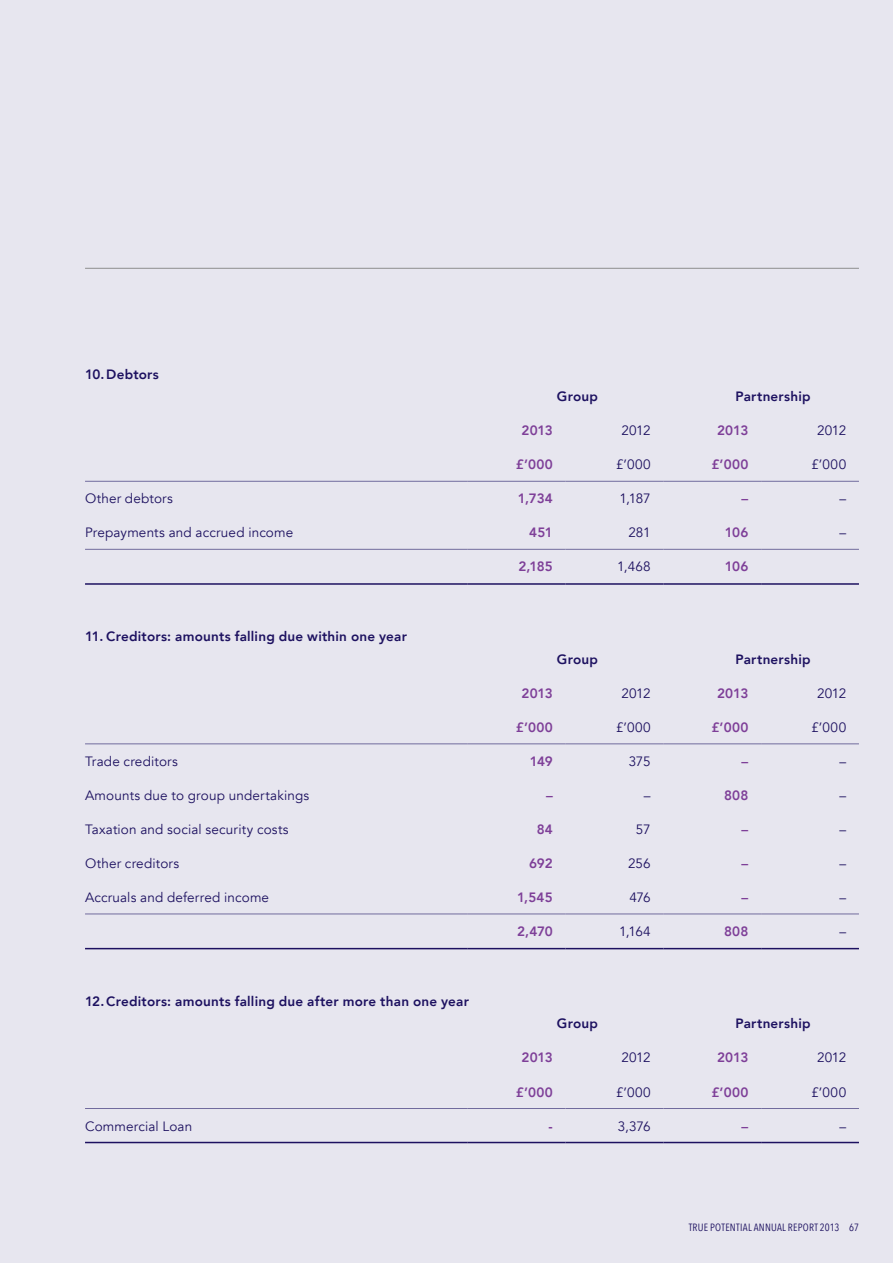
<style>
.page{position:relative;width:893px;height:1263px;background:#e7e6ef}
.page>*{position:absolute;margin:0;border:0;box-sizing:border-box;transform-origin:0 0}
.t1{font:13.5px "Avenir";letter-spacing:.01em;color:#1d1160}
.t2{font:800 13.5px "Avenir";letter-spacing:.015em;color:#1d1160}
.t3{font:800 13.5px "Avenir";letter-spacing:.005em;color:#7e3f98}
.t4{font:10.5px "Avenir Next Condensed";letter-spacing:.02em;color:#1d1160}
</style>
<div class="page">
<hr style="left:85px;top:268px;width:774px;height:1px;background:#8e8e8e">
<hr style="left:85px;top:583px;width:383px;height:2px;background:#1d1160">
<hr style="left:468px;top:583px;width:98px;height:2px;background:#1d1160">
<hr style="left:566px;top:583px;width:97px;height:2px;background:#1d1160">
<hr style="left:663px;top:583px;width:98px;height:2px;background:#1d1160">
<hr style="left:761px;top:583px;width:98px;height:2px;background:#1d1160">
<hr style="left:85px;top:481px;width:383px;height:1px;background:#716b9d">
<hr style="left:468px;top:481px;width:98px;height:1px;background:#716b9d">
<hr style="left:566px;top:481px;width:97px;height:1px;background:#716b9d">
<hr style="left:663px;top:481px;width:98px;height:1px;background:#716b9d">
<hr style="left:761px;top:481px;width:98px;height:1px;background:#716b9d">
<hr style="left:85px;top:549px;width:383px;height:1px;background:#716b9d">
<hr style="left:468px;top:549px;width:98px;height:1px;background:#716b9d">
<hr style="left:566px;top:549px;width:97px;height:1px;background:#716b9d">
<hr style="left:663px;top:549px;width:98px;height:1px;background:#716b9d">
<hr style="left:761px;top:549px;width:98px;height:1px;background:#716b9d">
<hr style="left:85px;top:948px;width:383px;height:1px;background:#1d1160">
<hr style="left:468px;top:948px;width:98px;height:1px;background:#1d1160">
<hr style="left:566px;top:948px;width:97px;height:1px;background:#1d1160">
<hr style="left:663px;top:948px;width:98px;height:1px;background:#1d1160">
<hr style="left:761px;top:948px;width:98px;height:1px;background:#1d1160">
<hr style="left:85px;top:743px;width:383px;height:1px;background:#716b9d">
<hr style="left:468px;top:743px;width:98px;height:1px;background:#716b9d">
<hr style="left:566px;top:743px;width:97px;height:1px;background:#716b9d">
<hr style="left:663px;top:743px;width:98px;height:1px;background:#716b9d">
<hr style="left:761px;top:743px;width:98px;height:1px;background:#716b9d">
<hr style="left:85px;top:913px;width:383px;height:1px;background:#716b9d">
<hr style="left:468px;top:913px;width:98px;height:1px;background:#716b9d">
<hr style="left:566px;top:913px;width:97px;height:1px;background:#716b9d">
<hr style="left:663px;top:913px;width:98px;height:1px;background:#716b9d">
<hr style="left:761px;top:913px;width:98px;height:1px;background:#716b9d">
<hr style="left:85px;top:1108px;width:383px;height:1px;background:#716b9d">
<hr style="left:468px;top:1108px;width:98px;height:1px;background:#716b9d">
<hr style="left:566px;top:1108px;width:97px;height:1px;background:#716b9d">
<hr style="left:663px;top:1108px;width:98px;height:1px;background:#716b9d">
<hr style="left:761px;top:1108px;width:98px;height:1px;background:#716b9d">
<hr style="left:85px;top:1142px;width:383px;height:1px;background:#1d1160">
<hr style="left:468px;top:1142px;width:98px;height:1px;background:#1d1160">
<hr style="left:566px;top:1142px;width:97px;height:1px;background:#1d1160">
<hr style="left:663px;top:1142px;width:98px;height:1px;background:#1d1160">
<hr style="left:761px;top:1142px;width:98px;height:1px;background:#1d1160">
<p class="t2" style="left:85px;top:364px;width:75px">10. Debtors</p>
<p class="t2" style="left:557px;top:386px;width:43px">Group</p>
<p class="t2" style="left:735px;top:386px;width:77px">Partnership</p>
<p class="t3" style="left:522px;top:420px;width:33px">2013</p>
<p class="t1" style="left:621px;top:425px;width:31px">2012</p>
<p class="t3" style="left:717px;top:420px;width:33px">2013</p>
<p class="t1" style="left:817px;top:425px;width:31px">2012</p>
<p class="t3" style="left:516px;top:454px;width:38px">£’000</p>
<p class="t1" style="left:616px;top:457px;width:36px">£’000</p>
<p class="t3" style="left:711px;top:454px;width:38px">£’000</p>
<p class="t1" style="left:811px;top:457px;width:36px">£’000</p>
<p class="t1" style="left:85px;top:493px;width:89px">Other debtors</p>
<p class="t3" style="left:518px;top:488px;width:36px">1,734</p>
<p class="t1" style="left:619px;top:491px;width:33px">1,187</p>
<p class="t3" style="left:742px;top:491px;width:8px">–</p>
<p class="t1" style="left:839px;top:491px;width:8px">–</p>
<p class="t1" style="left:85px;top:527px;width:210px">Prepayments and accrued income</p>
<p class="t3" style="left:529px;top:522px;width:25px">451</p>
<p class="t1" style="left:629px;top:527px;width:24px">281</p>
<p class="t3" style="left:725px;top:522px;width:25px">106</p>
<p class="t1" style="left:839px;top:525px;width:8px">–</p>
<p class="t3" style="left:518px;top:556px;width:36px">2,185</p>
<p class="t1" style="left:617px;top:559px;width:35px">1,468</p>
<p class="t3" style="left:725px;top:556px;width:25px">106</p>
<p class="t2" style="left:85px;top:626px;width:323px">11. Creditors: amounts falling due within one year</p>
<p class="t2" style="left:557px;top:649px;width:43px">Group</p>
<p class="t2" style="left:735px;top:649px;width:77px">Partnership</p>
<p class="t3" style="left:522px;top:683px;width:33px">2013</p>
<p class="t1" style="left:621px;top:687px;width:31px">2012</p>
<p class="t3" style="left:717px;top:683px;width:33px">2013</p>
<p class="t1" style="left:817px;top:687px;width:31px">2012</p>
<p class="t3" style="left:516px;top:717px;width:38px">£’000</p>
<p class="t1" style="left:616px;top:719px;width:36px">£’000</p>
<p class="t3" style="left:711px;top:717px;width:38px">£’000</p>
<p class="t1" style="left:811px;top:719px;width:36px">£’000</p>
<p class="t1" style="left:85px;top:755px;width:94px">Trade creditors</p>
<p class="t3" style="left:530px;top:751px;width:24px">149</p>
<p class="t1" style="left:629px;top:753px;width:23px">375</p>
<p class="t3" style="left:742px;top:753px;width:8px">–</p>
<p class="t1" style="left:839px;top:753px;width:8px">–</p>
<p class="t1" style="left:85px;top:787px;width:226px">Amounts due to group undertakings</p>
<p class="t3" style="left:546px;top:787px;width:8px">–</p>
<p class="t1" style="left:644px;top:787px;width:8px">–</p>
<p class="t3" style="left:724px;top:785px;width:26px">808</p>
<p class="t1" style="left:839px;top:787px;width:8px">–</p>
<p class="t1" style="left:85px;top:823px;width:205px">Taxation and social security costs</p>
<p class="t3" style="left:537px;top:819px;width:18px">84</p>
<p class="t1" style="left:636px;top:821px;width:16px">57</p>
<p class="t3" style="left:742px;top:821px;width:8px">–</p>
<p class="t1" style="left:839px;top:821px;width:8px">–</p>
<p class="t1" style="left:85px;top:857px;width:96px">Other creditors</p>
<p class="t3" style="left:529px;top:853px;width:25px">692</p>
<p class="t1" style="left:628px;top:855px;width:24px">256</p>
<p class="t3" style="left:742px;top:855px;width:8px">–</p>
<p class="t1" style="left:839px;top:855px;width:8px">–</p>
<p class="t1" style="left:85px;top:889px;width:186px">Accruals and deferred income</p>
<p class="t3" style="left:517px;top:887px;width:37px">1,545</p>
<p class="t1" style="left:629px;top:889px;width:23px">476</p>
<p class="t3" style="left:742px;top:889px;width:8px">–</p>
<p class="t1" style="left:839px;top:889px;width:8px">–</p>
<p class="t3" style="left:517px;top:921px;width:37px">2,470</p>
<p class="t1" style="left:619px;top:923px;width:33px">1,164</p>
<p class="t3" style="left:724px;top:921px;width:26px">808</p>
<p class="t1" style="left:839px;top:923px;width:8px">–</p>
<p class="t2" style="left:85px;top:990px;width:385px">12. Creditors: amounts falling due after more than one year</p>
<p class="t2" style="left:557px;top:1013px;width:43px">Group</p>
<p class="t2" style="left:735px;top:1013px;width:77px">Partnership</p>
<p class="t3" style="left:522px;top:1047px;width:33px">2013</p>
<p class="t1" style="left:621px;top:1052px;width:31px">2012</p>
<p class="t3" style="left:717px;top:1047px;width:33px">2013</p>
<p class="t1" style="left:817px;top:1052px;width:31px">2012</p>
<p class="t3" style="left:516px;top:1081px;width:38px">£’000</p>
<p class="t1" style="left:616px;top:1084px;width:36px">£’000</p>
<p class="t3" style="left:711px;top:1081px;width:38px">£’000</p>
<p class="t1" style="left:811px;top:1084px;width:36px">£’000</p>
<p class="t1" style="left:85px;top:1120px;width:109px">Commercial Loan</p>
<p class="t3" style="left:548px;top:1115px;width:6px">-</p>
<p class="t1" style="left:618px;top:1118px;width:34px">3,376</p>
<p class="t3" style="left:742px;top:1118px;width:8px">–</p>
<p class="t1" style="left:839px;top:1118px;width:8px">–</p>
<p class="t4" style="left:689px;top:1223px;width:172px">TRUE POTENTIAL ANNUAL REPORT 2013 67</p>
</div>
